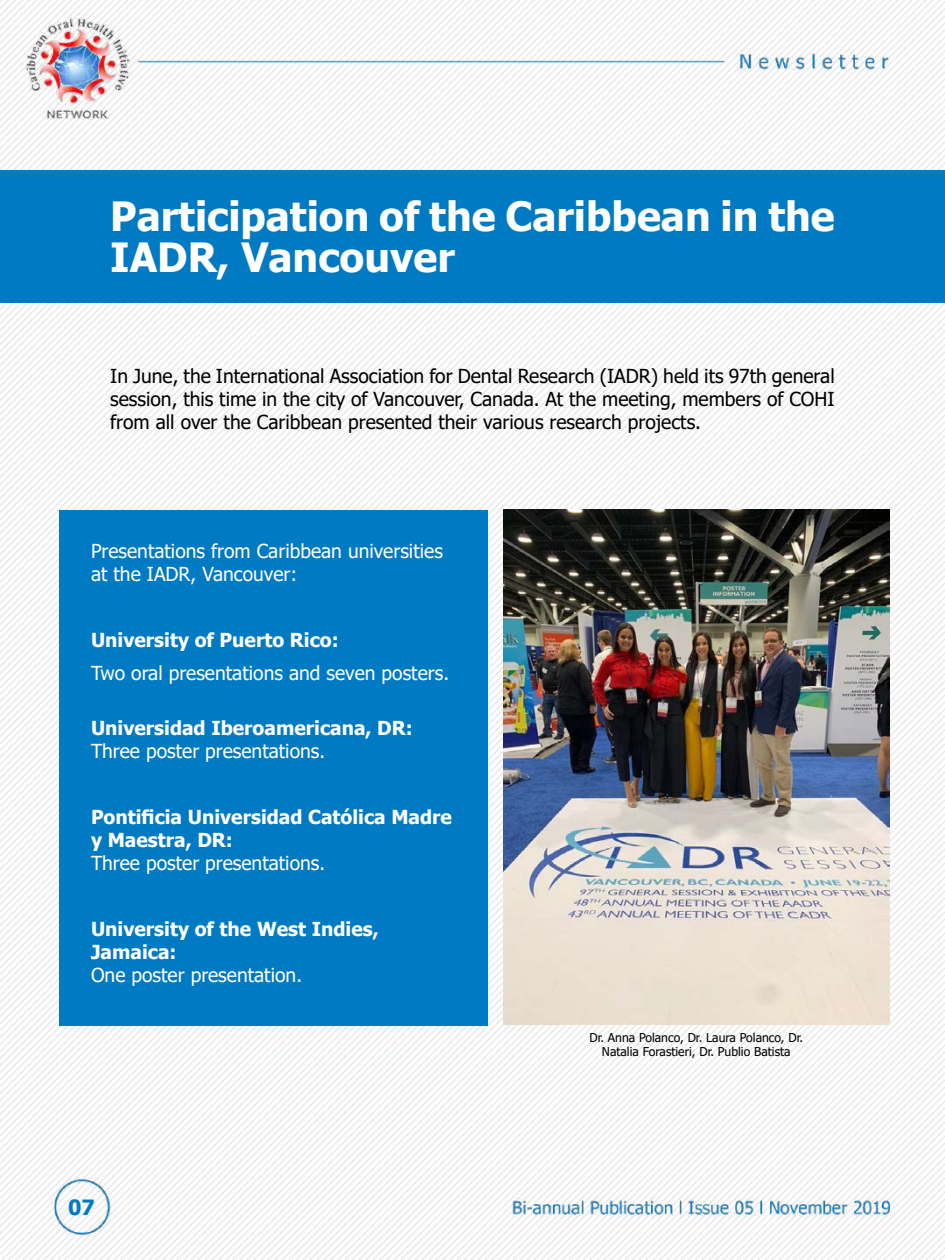
<style>
.page{position:relative;width:945px;height:1260px;background:#fff}
.page>*{position:absolute;margin:0;border:0;box-sizing:border-box;transform-origin:0 0}
.t1{font:700 40.25px/41.1px "Tahoma";color:#fff}
.t2{font:700 21px "Tahoma";color:#007bc3}
.t3{font:19.25px/23.1px "Tahoma";color:#000;text-align:justify}
.t4{font:19.25px/23.1px "Tahoma";color:#fff}
.t5{font:700 19.25px/23.1px "Tahoma";color:#fff}
.t6{font:12.16px/14.6px "Tahoma";color:#000;text-align:center}
</style>
<div class="page">
<img style="left:0;top:0;width:945px;height:1260px">
<div style="left:60px;top:510px;width:428px;height:515px;background:#007bc3"></div>
<div style="left:0;top:171px;width:945px;height:132px;background:#007bc3"></div>
<img style="left:503px;top:509px;width:386px;height:515px">
<h1 class="t1" style="left:110px;top:197px;width:726px">Participation of the Caribbean in the<br>IADR, Vancouver</h1>
<p class="t3" style="left:110px;top:365px;width:726px">In June, the International Association for Dental Research (IADR) held its 97th general session, this time in the city of Vancouver, Canada. At the meeting, members of COHI from all over the Caribbean presented their various research projects.</p>
<p class="t4" style="left:91px;top:541px;width:353px">Presentations from Caribbean universities at the IADR, Vancouver:</p>
<p class="t5" style="left:91px;top:629px;width:249px">University of Puerto Rico:</p>
<p class="t4" style="left:91px;top:662px;width:360px">Two oral presentations and seven posters.</p>
<p class="t5" style="left:91px;top:718px;width:323px">Universidad Iberoamericana, DR:</p>
<p class="t4" style="left:91px;top:741px;width:236px">Three poster presentations.</p>
<p class="t5" style="left:91px;top:806px;width:363px">Pontificia Universidad Católica Madre y Maestra, DR:</p>
<p class="t4" style="left:91px;top:853px;width:236px">Three poster presentations.</p>
<p class="t5" style="left:91px;top:918px;width:289px">University of the West Indies,<br>Jamaica:</p>
<p class="t4" style="left:91px;top:964px;width:213px">One poster presentation.</p>
<p class="t2" style="left:68px;top:1193px;width:28px">07</p>
<p class="t6" style="left:589px;top:1030px;width:215px">Dr. Anna Polanco, Dr. Laura Polanco, Dr.<br>Natalia Forastieri, Dr. Publio Batista</p>
</div>
